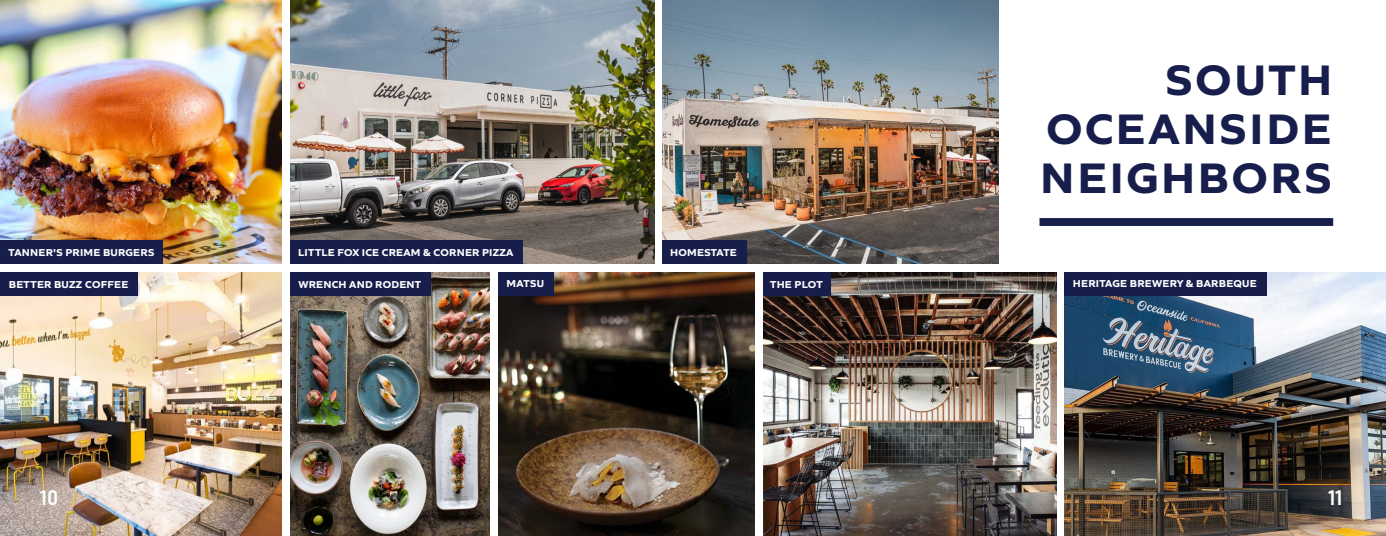
<style>
.page{position:relative;width:1386px;height:536px;background:#fff}
.page>*{position:absolute;margin:0;border:0;box-sizing:border-box;transform-origin:0 0}
.t1{font:700 44.62px "Quiet Sans";letter-spacing:.06em;color:#171e4c;scale:1.07 1}
.t2{font:21px "Baron Neue";color:#fff}
.t3{font:700 10.5px "Quiet Sans";letter-spacing:.02em;color:#fff;scale:1.07 1}
</style>
<div class="page">
<img style="left:763px;top:272px;width:293px;height:264px">
<img style="left:290px;top:272px;width:199px;height:264px">
<img style="left:290px;top:0;width:364px;height:264px">
<img style="left:498px;top:272px;width:257px;height:264px">
<img style="left:0;top:0;width:281px;height:264px">
<div style="left:290px;top:240px;width:233px;height:24px;background:#171e4c"></div>
<div style="left:763px;top:272px;width:68px;height:23px;background:#171e4c"></div>
<div style="left:290px;top:272px;width:140px;height:23px;background:#171e4c"></div>
<div style="left:1040px;top:218px;width:293px;height:8px;background:#171e4c"></div>
<img style="left:0;top:272px;width:281px;height:264px">
<div style="left:0;top:240px;width:163px;height:24px;background:#171e4c"></div>
<div style="left:498px;top:272px;width:55px;height:23px;background:#171e4c"></div>
<div style="left:0;top:272px;width:138px;height:23px;background:#171e4c"></div>
<img style="left:662px;top:0;width:337px;height:264px">
<div style="left:662px;top:240px;width:85px;height:24px;background:#171e4c"></div>
<img style="left:1064px;top:272px;width:322px;height:264px">
<div style="left:1065px;top:272px;width:202px;height:23px;background:#171e4c"></div>
<p class="t3" style="left:9px;top:244px;width:138px">TANNER'S PRIME BURGERS</p>
<p class="t3" style="left:9px;top:276px;width:113px">BETTER BUZZ COFFEE</p>
<p class="t3" style="left:507px;top:275px;width:36px">MATSU</p>
<p class="t3" style="left:298px;top:244px;width:203px">LITTLE FOX ICE CREAM &amp; CORNER PIZZA</p>
<p class="t3" style="left:298px;top:276px;width:116px">WRENCH AND RODENT</p>
<p class="t3" style="left:770px;top:276px;width:51px">THE PLOT</p>
<p class="t3" style="left:670px;top:244px;width:64px">HOMESTATE</p>
<p class="t2" style="left:40px;top:484px;width:20px">10</p>
<p class="t1" style="left:1166px;top:45px;width:157px">SOUTH</p>
<p class="t1" style="left:1046px;top:94px;width:268px">OCEANSIDE</p>
<p class="t1" style="left:1040px;top:143px;width:274px">NEIGHBORS</p>
<p class="t3" style="left:1073px;top:275px;width:173px">HERITAGE BREWERY &amp; BARBEQUE</p>
<p class="t2" style="left:1329px;top:484px;width:15px">11</p>
</div>
